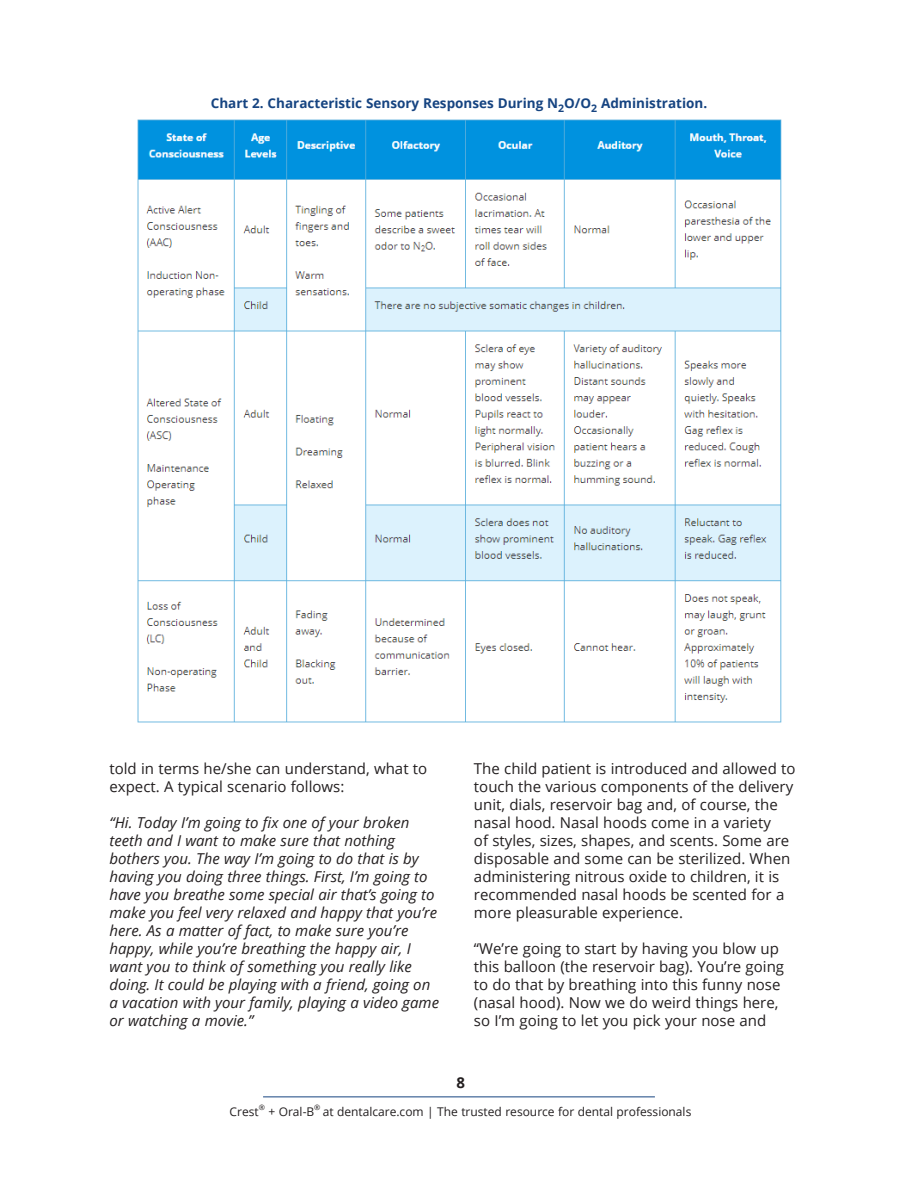
<style>
.page{position:relative;width:918px;height:1188px;background:#fff}
.page>*{position:absolute;margin:0;border:0;box-sizing:border-box;transform-origin:0 0}
.Main_Body{font:15px/18px "Open Sans";color:#231f20}
.Main_Body-2{font:italic 15px/18px "Open Sans";color:#231f20}
.t1{font:700 15px "Open Sans";color:#231f20}
.Figure{font:700 13.5px "Open Sans";color:#164481}
.t2{font:12px "Open Sans";color:#231f20}
.t3{font:7.5px "Open Sans";color:#231f20}
</style>
<div class="page">
<hr style="left:263px;top:1096px;width:392px;height:1px;background:#164481">
<img style="left:137px;top:119px;width:645px;height:604px">
<p class="Figure" style="left:211px;top:94px;width:498px">Chart 2. Characteristic Sensory Responses During N<sub>2</sub>O/O<sub>2</sub> Administration.</p>
<p class="Main_Body" style="left:109px;top:759px;width:319px">told in terms he/she can understand, what to expect. A typical scenario follows:</p>
<p class="Main_Body-2" style="left:109px;top:813px;width:331px">“Hi. Today I’m going to fix one of your broken teeth and I want to make sure that nothing bothers you. The way I’m going to do that is by having you doing three things. First, I’m going to have you breathe some special air that’s going to make you feel very relaxed and happy that you’re here. As a matter of fact, to make sure you’re happy, while you’re breathing the happy air, I want you to think of something you really like doing. It could be playing with a friend, going on a vacation with your family, playing a video game or watching a movie.”</p>
<p class="Main_Body" style="left:474px;top:759px;width:323px">The child patient is introduced and allowed to touch the various components of the delivery unit, dials, reservoir bag and, of course, the nasal hood. Nasal hoods come in a variety<br>of styles, sizes, shapes, and scents. Some are disposable and some can be sterilized. When administering nitrous oxide to children, it is recommended nasal hoods be scented for a more pleasurable experience.</p>
<p class="Main_Body" style="left:474px;top:939px;width:312px">“We’re going to start by having you blow up this balloon (the reservoir bag). You’re going to do that by breathing into this funny nose (nasal hood). Now we do weird things here, so I’m going to let you pick your nose and</p>
<p class="t1" style="left:456px;top:1072px;width:10px">8</p>
<p class="t2" style="left:230px;top:1103px;width:31px">Crest</p>
<p class="t3" style="left:259px;top:1102px;width:8px">®</p>
<p class="t2" style="left:268px;top:1103px;width:47px">+ Oral-B</p>
<p class="t3" style="left:314px;top:1102px;width:8px">®</p>
<p class="t2" style="left:323px;top:1103px;width:370px">at dentalcare.com | The trusted resource for dental professionals</p>
</div>
